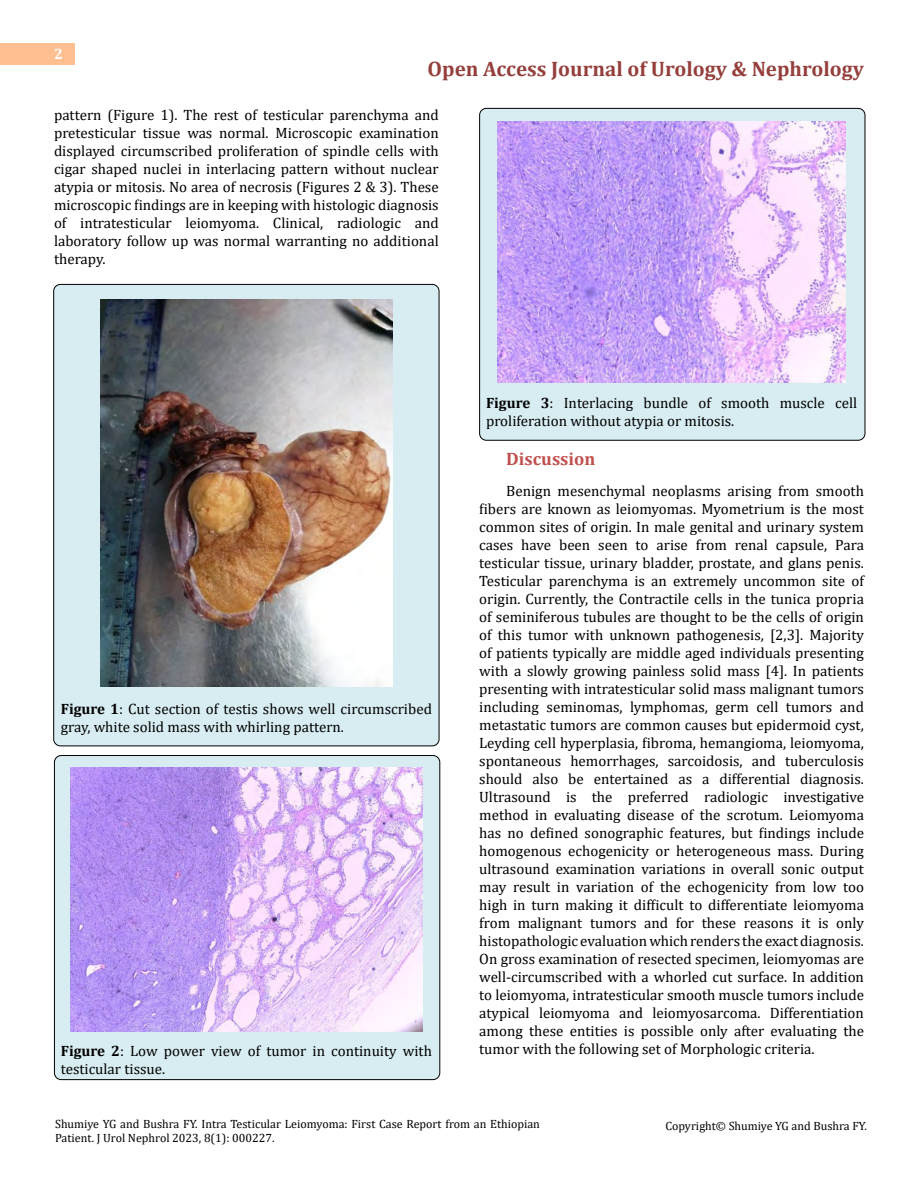
<style>
.page{position:relative;width:918px;height:1188px;background:#fff}
.page>*{position:absolute;margin:0;border:0;box-sizing:border-box;transform-origin:0 0}
.t1{font:700 21px "Cambria";color:#953f3c}
.t2{font:700 18px "Cambria";color:#c0504d}
.t3{font:15px/18px "Cambria";color:#000}
.t4{font:700 15px "Cambria";color:#fff}
.t5{font:12px/14.4px "Cambria";color:#000}
.s1{font-weight:700}
</style>
<div class="page">
<div style="left:0;top:43px;width:75px;height:21px;background:#ffbf91"></div>
<div style="left:480px;top:108px;width:385px;height:332px;background:#d8edf2;border-radius:7px"></div>
<div style="left:479px;top:108px;width:386px;height:333px;border:1px solid #000;border-radius:7px"></div>
<div style="left:54px;top:756px;width:386px;height:324px;background:#d8edf2;border-radius:7px"></div>
<div style="left:54px;top:755px;width:386px;height:325px;border:1px solid #000;border-radius:7px"></div>
<div style="left:54px;top:284px;width:385px;height:462px;background:#d8edf2;border-radius:7px"></div>
<img style="left:101px;top:300px;width:291px;height:387px">
<img style="left:71px;top:768px;width:351px;height:263px">
<img style="left:497px;top:121px;width:349px;height:262px">
<p class="t4" style="left:54px;top:44px;width:10px">2</p>
<h1 class="t1" style="left:428px;top:54px;width:438px">Open Access Journal of Urology &amp; Nephrology</h1>
<p class="t3" style="left:54px;top:105px;width:386px;text-align:justify">pattern (Figure 1). The rest of testicular parenchyma and pretesticular tissue was normal. Microscopic examination displayed circumscribed proliferation of spindle cells with cigar shaped nuclei in interlacing pattern without nuclear atypia or mitosis. No area of necrosis (Figures 2 &amp; 3). These microscopic findings are in keeping with histologic diagnosis of intratesticular leiomyoma. Clinical, radiologic and laboratory follow up was normal warranting no additional therapy.</p>
<p class="t3" style="left:61px;top:699px;width:373px"><span class="s1">Figure 1</span>: Cut section of testis shows well circumscribed gray, white solid mass with whirling pattern.</p>
<p class="t3" style="left:61px;top:1041px;width:373px"><span class="s1">Figure 2</span>: Low power view of tumor in continuity with testicular tissue.</p>
<p class="t3" style="left:486px;top:393px;width:373px"><span class="s1">Figure 3</span>: Interlacing bundle of smooth muscle cell proliferation without atypia or mitosis.</p>
<p class="t2" style="left:506px;top:446px;width:91px">Discussion</p>
<p class="t3" style="left:479px;top:482px;width:386px;text-align:justify;text-indent:27px">Benign mesenchymal neoplasms arising from smooth fibers are known as leiomyomas. Myometrium is the most common sites of origin. In male genital and urinary system cases have been seen to arise from renal capsule, Para testicular tissue, urinary bladder, prostate, and glans penis.<br>Testicular parenchyma is an extremely uncommon site of origin. Currently, the Contractile cells in the tunica propria of seminiferous tubules are thought to be the cells of origin of this tumor with unknown pathogenesis, [2,3]. Majority of patients typically are middle aged individuals presenting with a slowly growing painless solid mass [4]. In patients presenting with intratesticular solid mass malignant tumors including seminomas, lymphomas, germ cell tumors and metastatic tumors are common causes but epidermoid cyst, Leyding cell hyperplasia, fibroma, hemangioma, leiomyoma, spontaneous hemorrhages, sarcoidosis, and tuberculosis should also be entertained as a differential diagnosis.<br>Ultrasound is the preferred radiologic investigative method in evaluating disease of the scrotum. Leiomyoma has no defined sonographic features, but findings include homogenous echogenicity or heterogeneous mass. During ultrasound examination variations in overall sonic output may result in variation of the echogenicity from low too high in turn making it difficult to differentiate leiomyoma from malignant tumors and for these reasons it is only histopathologic evaluation which renders the exact diagnosis.<br>On gross examination of resected specimen, leiomyomas are well-circumscribed with a whorled cut surface. In addition to leiomyoma, intratesticular smooth muscle tumors include atypical leiomyoma and leiomyosarcoma. Differentiation among these entities is possible only after evaluating the tumor with the following set of Morphologic criteria.</p>
<p class="t5" style="left:55px;top:1117px;width:486px">Shumiye YG and Bushra FY. Intra Testicular Leiomyoma: First Case Report from an Ethiopian<br>Patient. J Urol Nephrol 2023, 8(1): 000227.</p>
<p class="t5" style="left:665px;top:1118px;width:203px">Copyright© Shumiye YG and Bushra FY.</p>
</div>
